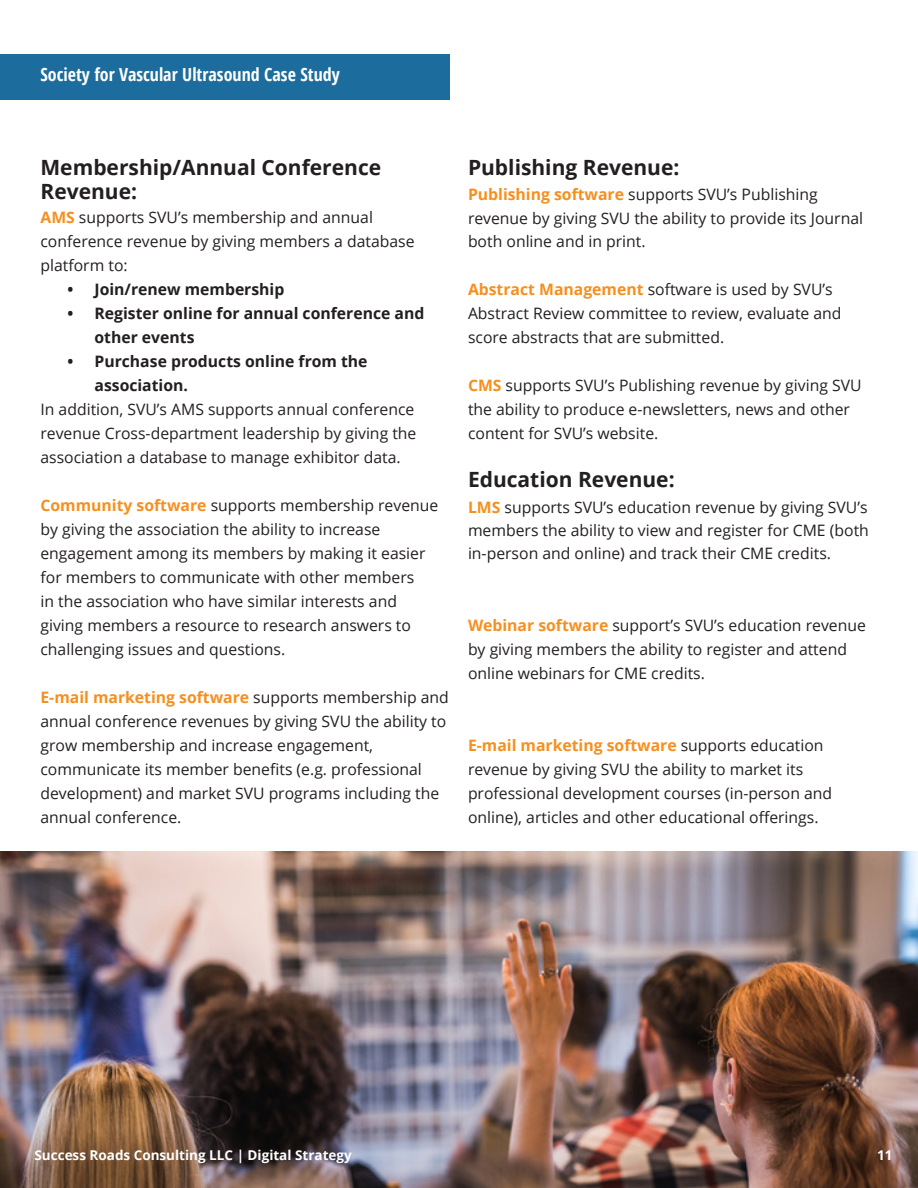
<style>
.page{position:relative;width:918px;height:1188px;background:#fff}
.page>*{position:absolute;margin:0;border:0;box-sizing:border-box;transform-origin:0 0}
.t1{font:700 21px/24px "Open Sans";color:#231f20}
.t2{font:700 18px "Open Sans Condensed";color:#fff}
.t3{font:15.75px/24px "Open Sans";color:#231f20}
.t4{font:700 15.75px/24px "Open Sans";color:#231f20}
.t5{font:700 13.5px "Open Sans";color:#fff}
.s1{font-weight:700;color:#f78f1f}
</style>
<div class="page">
<img style="left:0;top:851px;width:918px;height:337px">
<div style="left:0;top:54px;width:450px;height:45px;background:#1c6d9d"></div>
<p class="t2" style="left:40px;top:62px;width:301px">Society for Vascular Ultrasound Case Study</p>
<h1 class="t1" style="left:40px;top:155px;width:342px">Membership/Annual Conference<br>Revenue:</h1>
<p class="t3" style="left:40px;top:205px;width:376px"><span class="s1">AMS</span> supports SVU’s membership and annual conference revenue by giving members a database platform to:</p>
<p class="t4" style="left:68px;top:277px;width:218px">• Join/renew membership</p>
<p class="t4" style="left:94px;top:301px;width:331px;text-indent:-27px">• Register online for annual conference and other events</p>
<p class="t4" style="left:94px;top:349px;width:275px;text-indent:-27px">• Purchase products online from the association.</p>
<p class="t3" style="left:40px;top:397px;width:377px">In addition, SVU’s AMS supports annual conference revenue Cross-department leadership by giving the association a database to manage exhibitor data.</p>
<p class="t3" style="left:40px;top:493px;width:399px"><span class="s1">Community software</span> supports membership revenue by giving the association the ability to increase engagement among its members by making it easier for members to communicate with other members<br>in the association who have similar interests and giving members a resource to research answers to challenging issues and questions.</p>
<p class="t3" style="left:40px;top:685px;width:410px"><span class="s1">E-mail marketing software</span> supports membership and annual conference revenues by giving SVU the ability to grow membership and increase engagement, communicate its member benefits (e.g. professional development) and market SVU programs including the annual conference.</p>
<h1 class="t1" style="left:468px;top:155px;width:213px">Publishing Revenue:</h1>
<p class="t3" style="left:468px;top:183px;width:397px;line-height:23.2px"><span class="s1">Publishing software</span> supports SVU’s Publishing revenue by giving SVU the ability to provide its Journal both online and in print.</p>
<p class="t3" style="left:468px;top:277px;width:375px"><span class="s1">Abstract Management</span> software is used by SVU’s<br>Abstract Review committee to review, evaluate and score abstracts that are submitted.</p>
<p class="t3" style="left:468px;top:373px;width:395px"><span class="s1">CMS</span> supports SVU’s Publishing revenue by giving SVU the ability to produce e-newsletters, news and other content for SVU’s website.</p>
<h1 class="t1" style="left:468px;top:467px;width:208px">Education Revenue:</h1>
<p class="t3" style="left:468px;top:495px;width:402px;line-height:23.4px;text-align:justify"><span class="s1">LMS</span> supports SVU’s education revenue by giving SVU’s members the ability to view and register for CME (both in-person and online) and track their CME credits.</p>
<p class="t3" style="left:468px;top:613px;width:399px"><span class="s1">Webinar software</span> support’s SVU’s education revenue by giving members the ability to register and attend online webinars for CME credits.</p>
<p class="t3" style="left:468px;top:733px;width:366px"><span class="s1">E-mail marketing software</span> supports education revenue by giving SVU the ability to market its professional development courses (in-person and online), articles and other educational offerings.</p>
<p class="t5" style="left:34px;top:1146px;width:319px">Success Roads Consulting LLC | Digital Strategy</p>
<p class="t5" style="left:877px;top:1146px;width:17px">11</p>
</div>
